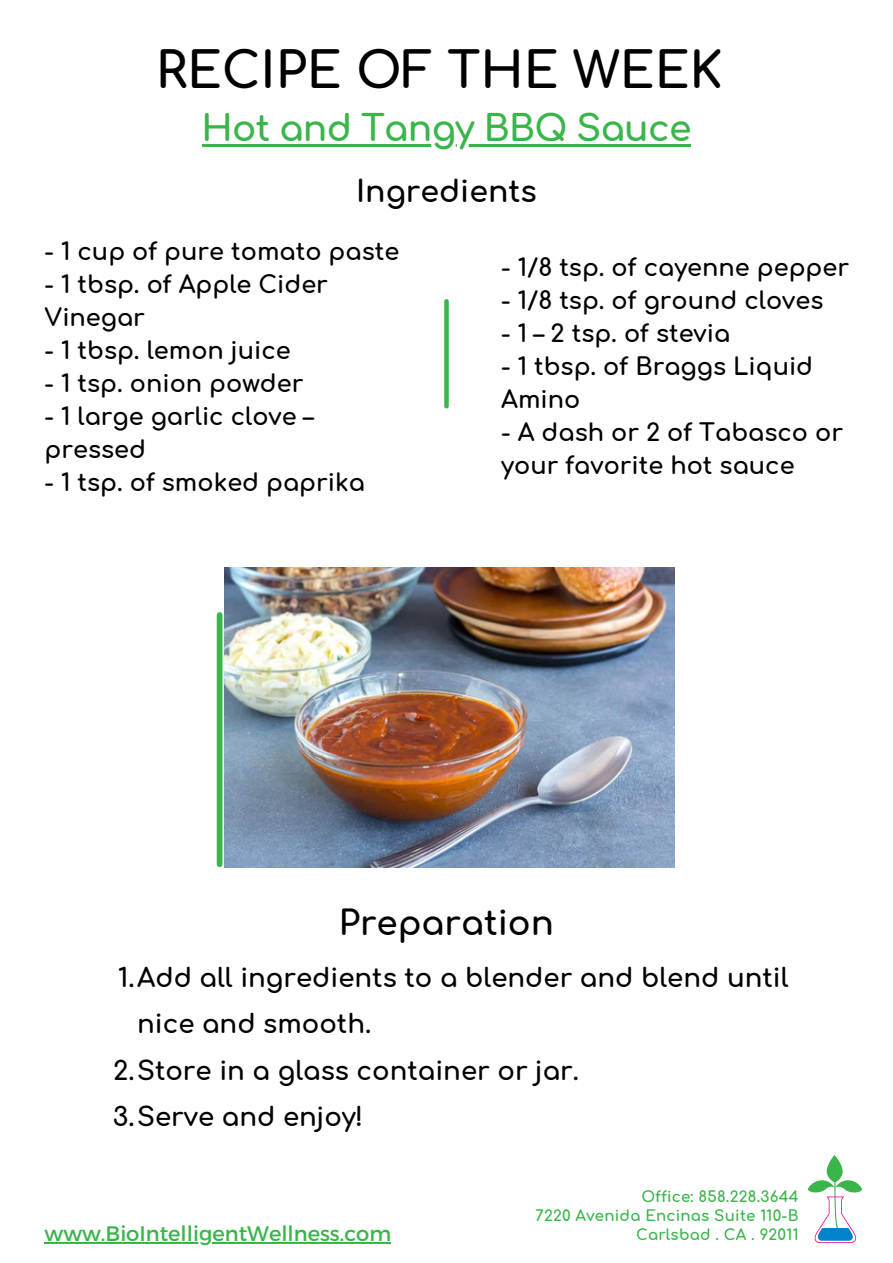
<style>
.page{position:relative;width:893px;height:1263px;background:#fff}
.page>*{position:absolute;margin:0;border:0;box-sizing:border-box;transform-origin:0 0}
.t1{font:700 49.8px "Comfortaa";color:#000}
.t2{font:700 36px "Comfortaa";letter-spacing:-.02em;color:#39b54a}
.t3{font:700 34px "Comfortaa";color:#000}
.t4{font:700 30px "Comfortaa";color:#000}
.t5{font:700 26px/46.4px "Comfortaa";color:#000}
.t6{font:700 24px/33px "Comfortaa";color:#000}
.t7{font:21px "Montserrat";color:#39b54a}
.t8{font:700 15px "Comfortaa";letter-spacing:.015em;color:#39b54a}
</style>
<div class="page">
<img style="left:808px;top:1155px;width:54px;height:87px">
<div style="left:217px;top:615px;width:5px;height:249px;background:#39b54a"></div>
<img style="left:225px;top:567px;width:450px;height:300px">
<hr style="left:45px;top:1242px;width:346px;height:2px;background:#39b54a">
<hr style="left:202px;top:144px;width:488px;height:3px;background:#39b54a">
<svg style="left:444px;top:301px;width:4px;height:105px"></svg>
<p class="t1" style="left:156px;top:44px;width:568px">RECIPE OF THE WEEK</p>
<p class="t2" style="left:202px;top:109px;width:491px">Hot and Tangy BBQ Sauce</p>
<p class="t4" style="left:356px;top:175px;width:182px">Ingredients</p>
<p class="t6" style="left:45px;top:236px;width:356px">- 1 cup of pure tomato paste</p>
<p class="t6" style="left:45px;top:269px;width:285px">- 1 tbsp. of Apple Cider<br>Vinegar</p>
<p class="t6" style="left:45px;top:335px;width:248px">- 1 tbsp. lemon juice</p>
<p class="t6" style="left:45px;top:368px;width:260px">- 1 tsp. onion powder</p>
<p class="t6" style="left:45px;top:401px;width:270px">- 1 large garlic clove – pressed</p>
<p class="t6" style="left:45px;top:467px;width:322px">- 1 tsp. of smoked paprika</p>
<p class="t6" style="left:501px;top:252px;width:349px">- 1/8 tsp. of cayenne pepper</p>
<p class="t6" style="left:501px;top:285px;width:323px">- 1/8 tsp. of ground cloves</p>
<p class="t6" style="left:501px;top:318px;width:230px">- 1 – 2 tsp. of stevia</p>
<p class="t6" style="left:501px;top:351px;width:313px">- 1 tbsp. of Braggs Liquid<br>Amino</p>
<p class="t6" style="left:501px;top:417px;width:343px">- A dash or 2 of Tabasco or your favorite hot sauce</p>
<p class="t3" style="left:339px;top:905px;width:217px">Preparation</p>
<p class="t5" style="left:137px;top:955px;width:653px;text-indent:-19px">1.Add all ingredients to a blender and blend until nice and smooth.</p>
<p class="t5" style="left:113px;top:1048px;width:467px">2.Store in a glass container or jar.</p>
<p class="t5" style="left:113px;top:1095px;width:252px">3.Serve and enjoy!</p>
<p class="t7" style="left:45px;top:1220px;width:348px">www.BioIntelligentWellness.com</p>
<p class="t8" style="left:641px;top:1189px;width:158px">Office: 858.228.3644</p>
<p class="t8" style="left:535px;top:1208px;width:264px">7220 Avenida Encinas Suite 110-B</p>
<p class="t8" style="left:636px;top:1227px;width:164px">Carlsbad . CA . 92011</p>
</div>
